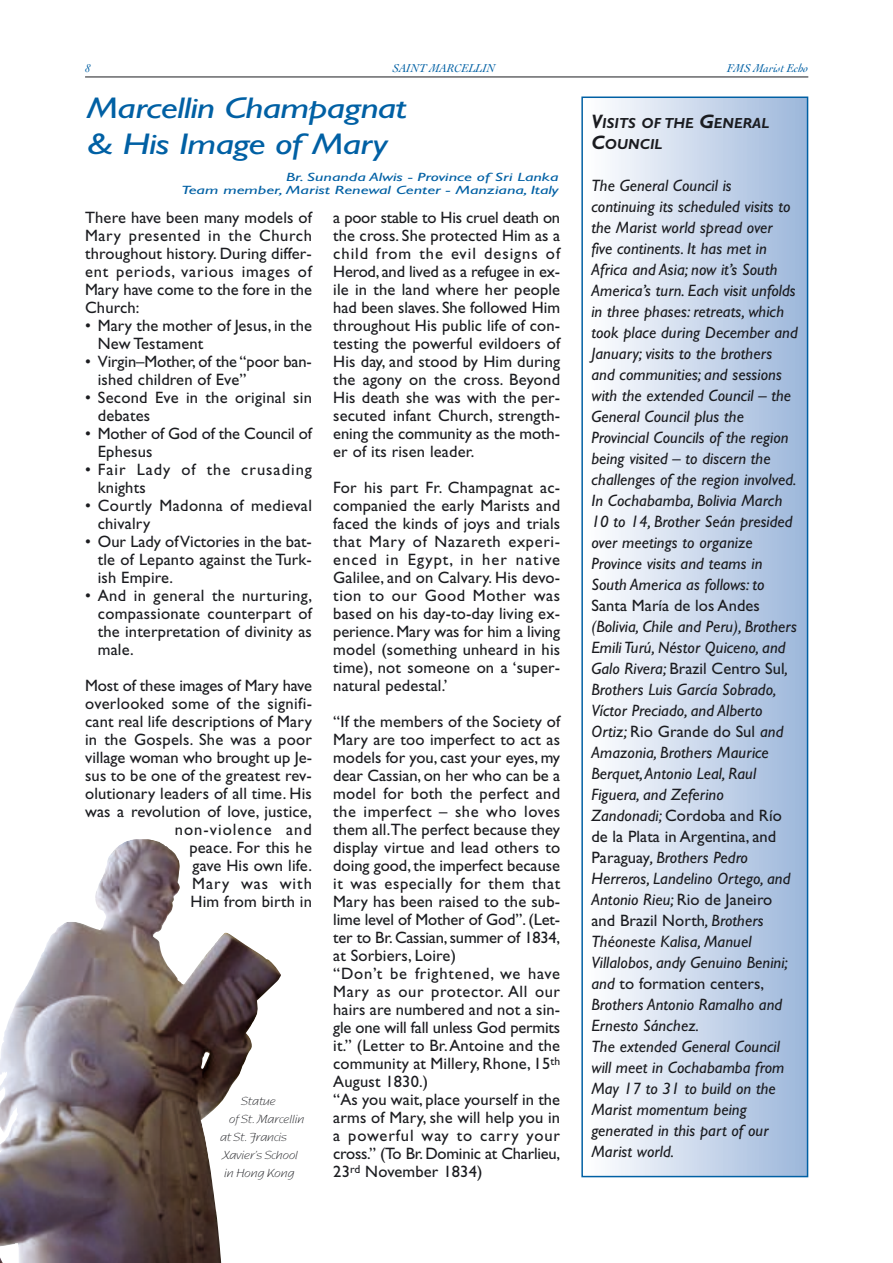
<style>
.page{position:relative;width:893px;height:1263px;background:#fff}
.page>*{position:absolute;margin:0;border:0;box-sizing:border-box;transform-origin:0 0}
.t1{font:italic 30px/36px "Gill Sans";letter-spacing:-.02em;color:#0060a4;scale:1.3 1}
.t2{font:16.5px/18px "Gill Sans";letter-spacing:.01em;color:#1b1c20;text-align:justify}
.t3{font:italic 16.5px/21px "Gill Sans";letter-spacing:.005em;color:#1b1c20}
.t4{font:16.5px/18px "Gill Sans";letter-spacing:-.01em;color:#1b1c20}
.t5{font:16.5px/18px "Gill Sans";letter-spacing:.06em;color:#1b1c20}
.t6{font:italic 700 14.7px/21px "Gill Sans";letter-spacing:.005em;color:#1b1c20}
.t7{font:italic 12px/13.5px "Gill Sans";color:#0060a4;text-align:right;scale:1.5 1}
.t8{font:12px "Nadianne";color:#1b1c20}
.t9{font:italic 12px "Cochin";color:#0060a4}
.s1{font-size:19.5px}
.s2{font-style:normal}
</style>
<div class="page">
<hr style="left:85px;top:77px;width:723px;height:1px;background:#1b1c20">
<div style="left:582px;top:97px;width:225px;height:1080px;background:linear-gradient(to right,#fff,#9db7db)"></div>
<div style="left:581px;top:97px;width:227px;height:1080px;border:2px solid #0060a4"></div>
<img style="left:0;top:839px;width:281px;height:424px">
<p class="t9" style="left:85px;top:64px;width:7px">8</p>
<p class="t9" style="left:392px;top:64px;width:104px">SAINT MARCELLIN</p>
<p class="t9" style="left:727px;top:64px;width:83px">FMS Marist Echo</p>
<h1 class="t1" style="left:87px;top:94px;width:247px">Marcellin Champagnat &amp; His Image of Mary</h1>
<p class="t7" style="left:181px;top:171px;width:253px">Br. Sunanda Alwis - Province of Sri Lanka<br>Team member, Marist Renewal Center - Manziana, Italy</p>
<p class="t6" style="left:591px;top:114px;width:179px"><span class="s1">V</span>ISITS OF THE <span class="s1">G</span>ENERAL<br><span class="s1">C</span>OUNCIL</p>
<p class="t3" style="left:591px;top:177px;width:208px">The General Council is continuing its scheduled visits to the Marist world spread over five continents. It has met in<br>Africa and Asia; now it’s South<br>America’s turn. Each visit unfolds in three phases: retreats, which took place during December and<br>January; visits to the brothers and communities; and sessions with the extended Council – the<br>General Council plus the<br>Provincial Councils of the region being visited – to discern the challenges of the region involved.<br>In Cochabamba, Bolivia March<br>10 to 14, Brother Seán presided over meetings to organize<br>Province visits and teams in<br>South America as follows: to</p>
<p class="t2" style="left:591px;top:598px;width:170px">Santa María de los Andes</p>
<p class="t3" style="left:591px;top:618px;width:207px">(Bolivia, Chile and Peru), Brothers<br>Emili Turú, Néstor Quiceno, and<br>Galo Rivera; <span class="s2">Brazil Centro Sul</span>,<br>Brothers Luis García Sobrado,<br>Víctor Preciado, and Alberto<br>Ortiz; <span class="s2">Rio Grande do Sul</span> and<br>Amazonia, Brothers Maurice<br>Berquet,Antonio Leal, Raul<br>Figuera, and Zeferino<br>Zandonadi; <span class="s2">Cordoba and Río de la Plata in Argentina, and<br>Paraguay</span>, Brothers Pedro<br>Herreros, Landelino Ortego, and<br>Antonio Rieu; <span class="s2">Rio de Janeiro and Brazil North</span>, Brothers<br>Théoneste Kalisa, Manuel<br>Villalobos, andy Genuino Benini; and <span class="s2">to formation centers,<br></span>Brothers Antonio Ramalho and<br>Ernesto Sánchez.<br>The extended General Council will meet in Cochabamba from<br>May 17 to 31 to build on the<br>Marist momentum being generated in this part of our<br>Marist world.</p>
<p class="t2" style="left:85px;top:210px;width:228px">There have been many models of Mary presented in the Church throughout history. During differ&shy;ent periods, various images of Mary have come to the fore in the Church:</p>
<p class="t2" style="left:98px;top:318px;width:216px;text-indent:-13px">• Mary the mother of Jesus, in the<br>New Testament</p>
<p class="t2" style="left:98px;top:354px;width:216px;text-indent:-13px">• Virgin–Mother, of the “poor ban&shy;ished children of Eve”</p>
<p class="t2" style="left:98px;top:390px;width:216px;text-indent:-13px">• Second Eve in the original sin debates</p>
<p class="t4" style="left:98px;top:426px;width:216px;text-indent:-13px">• Mother of God of the Council of<br>Ephesus</p>
<p class="t5" style="left:98px;top:462px;width:216px;text-indent:-13px">• Fair Lady of the crusading knights</p>
<p class="t2" style="left:98px;top:498px;width:216px;text-indent:-13px">• Courtly Madonna of medieval chivalry</p>
<p class="t2" style="left:98px;top:534px;width:216px;text-indent:-13px">• Our Lady of Victories in the bat&shy;tle of Lepanto against the Turk&shy;ish Empire.</p>
<p class="t2" style="left:98px;top:588px;width:216px;text-indent:-13px">• And in general the nurturing, compassionate counterpart of the interpretation of divinity as male.</p>
<p class="t2" style="left:85px;top:678px;width:228px;text-align:right">Most of these images of Mary have overlooked some of the signifi&shy;cant real life descriptions of Mary in the Gospels. She was a poor village woman who brought up Je&shy;sus to be one of the greatest rev&shy;olutionary leaders of all time. His was a revolution of love, justice, non-violence and<br>peace. For this he<br>gave His own life.<br>Mary was with<br>Him from birth in</p>
<p class="t2" style="left:333px;top:210px;width:228px">a poor stable to His cruel death on the cross. She protected Him as a child from the evil designs of Herod, and lived as a refugee in ex&shy;ile in the land where her people had been slaves. She followed Him throughout His public life of con&shy;testing the powerful evildoers of His day, and stood by Him during the agony on the cross. Beyond His death she was with the per&shy;secuted infant Church, strength&shy;ening the community as the moth&shy;er of its risen leader.</p>
<p class="t2" style="left:333px;top:480px;width:228px">For his part Fr. Champagnat ac&shy;companied the early Marists and faced the kinds of joys and trials that Mary of Nazareth experi&shy;enced in Egypt, in her native Galilee, and on Calvary. His devo&shy;tion to our Good Mother was based on his day-to-day living ex&shy;perience. Mary was for him a living model (something unheard in his time), not someone on a ‘super&shy;natural pedestal.’</p>
<p class="t2" style="left:333px;top:714px;width:228px;text-align:left">“If the members of the Society of<br>Mary are too imperfect to act as models for you, cast your eyes, my dear Cassian, on her who can be a model for both the perfect and the imperfect – she who loves them all.The perfect because they display virtue and lead others to doing good, the imperfect because it was especially for them that<br>Mary has been raised to the sub&shy;lime level of Mother of God”. (Let&shy;ter to Br. Cassian, summer of 1834, at Sorbiers, Loire)<br>“Don’t be frightened, we have<br>Mary as our protector. All our hairs are numbered and not a sin&shy;gle one will fall unless God permits it.” (Letter to Br.Antoine and the community at Millery, Rhone, 15<sup>th<br></sup>August 1830.)<br>“As you wait, place yourself in the arms of Mary, she will help you in a powerful way to carry your cross.” (To Br. Dominic at Charlieu,<br>23<sup>rd</sup> November 1834)</p>
<p class="t8" style="left:241px;top:1094px;width:36px">Statue</p>
<p class="t8" style="left:229px;top:1112px;width:77px">of St. Marcellin</p>
<p class="t8" style="left:220px;top:1130px;width:68px">at St. Francis</p>
<p class="t8" style="left:222px;top:1148px;width:78px">Xavier’s School</p>
<p class="t8" style="left:224px;top:1166px;width:72px">in Hong Kong</p>
</div>
